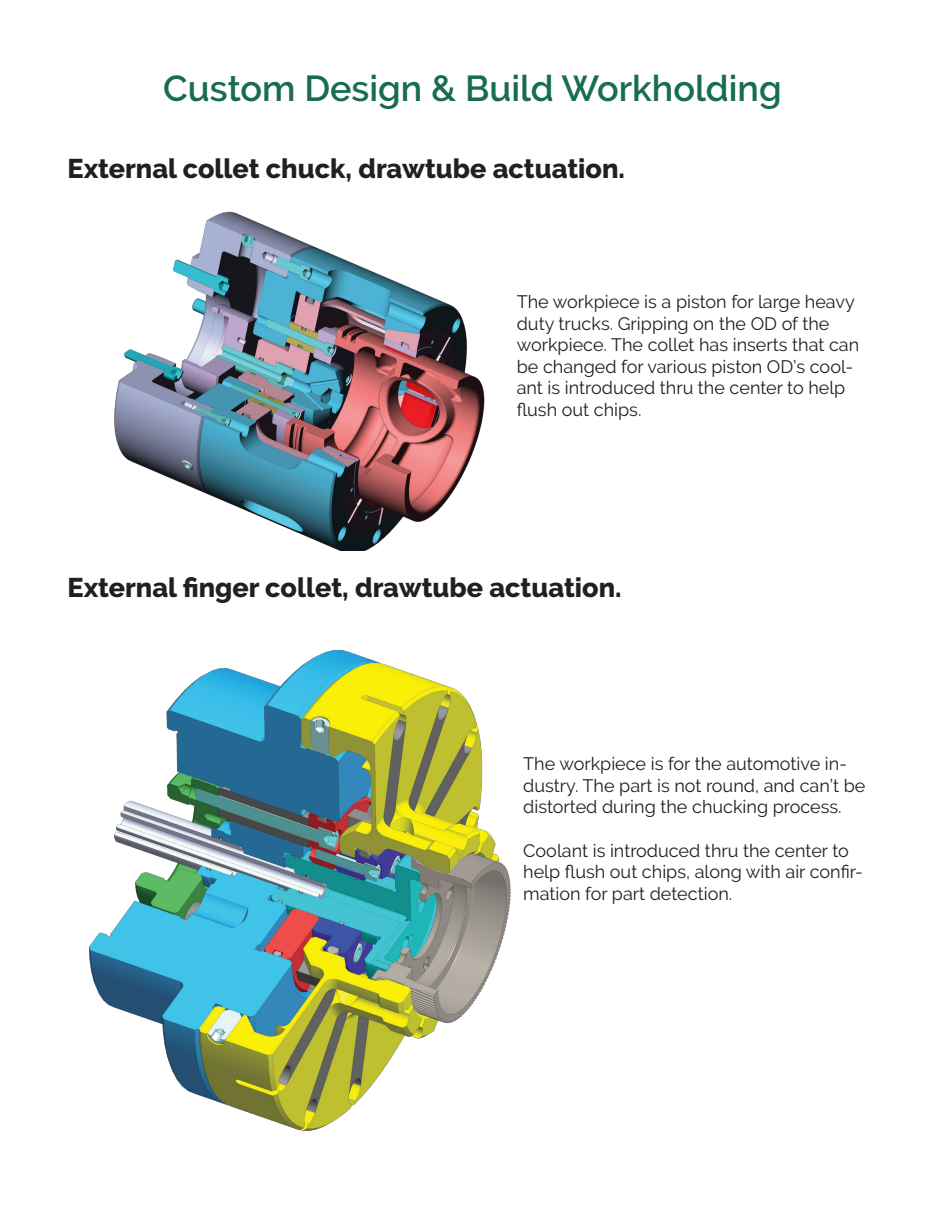
<style>
.page{position:relative;width:945px;height:1215px;background:#fff}
.page>*{position:absolute;margin:0;border:0;box-sizing:border-box;transform-origin:0 0}
.t1{font:600 36px "Raleway";color:#176d4c}
.t2{font:800 27px "Raleway";color:#231f20}
.t3{font:18px/21.6px "Raleway";color:#231f20}
</style>
<div class="page">
<img style="left:114px;top:211px;width:371px;height:339px">
<img style="left:88px;top:649px;width:423px;height:482px">
<p class="t1" style="left:163px;top:68px;width:620px">Custom Design &amp; Build Workholding</p>
<p class="t2" style="left:68px;top:153px;width:559px">External collet chuck, drawtube actuation.</p>
<p class="t3" style="left:517px;top:291px;width:344px">The workpiece is a piston for large heavy duty trucks. Gripping on the OD of the workpiece. The collet has inserts that can be changed for various piston OD’s cool&shy;ant is introduced thru the center to help flush out chips.</p>
<p class="t2" style="left:68px;top:572px;width:556px">External finger collet, drawtube actuation.</p>
<p class="t3" style="left:523px;top:753px;width:344px">The workpiece is for the automotive in&shy;dustry. The part is not round, and can’t be distorted during the chucking process.</p>
<p class="t3" style="left:523px;top:839px;width:341px">Coolant is introduced thru the center to help flush out chips, along with air confir&shy;mation for part detection.</p>
</div>
